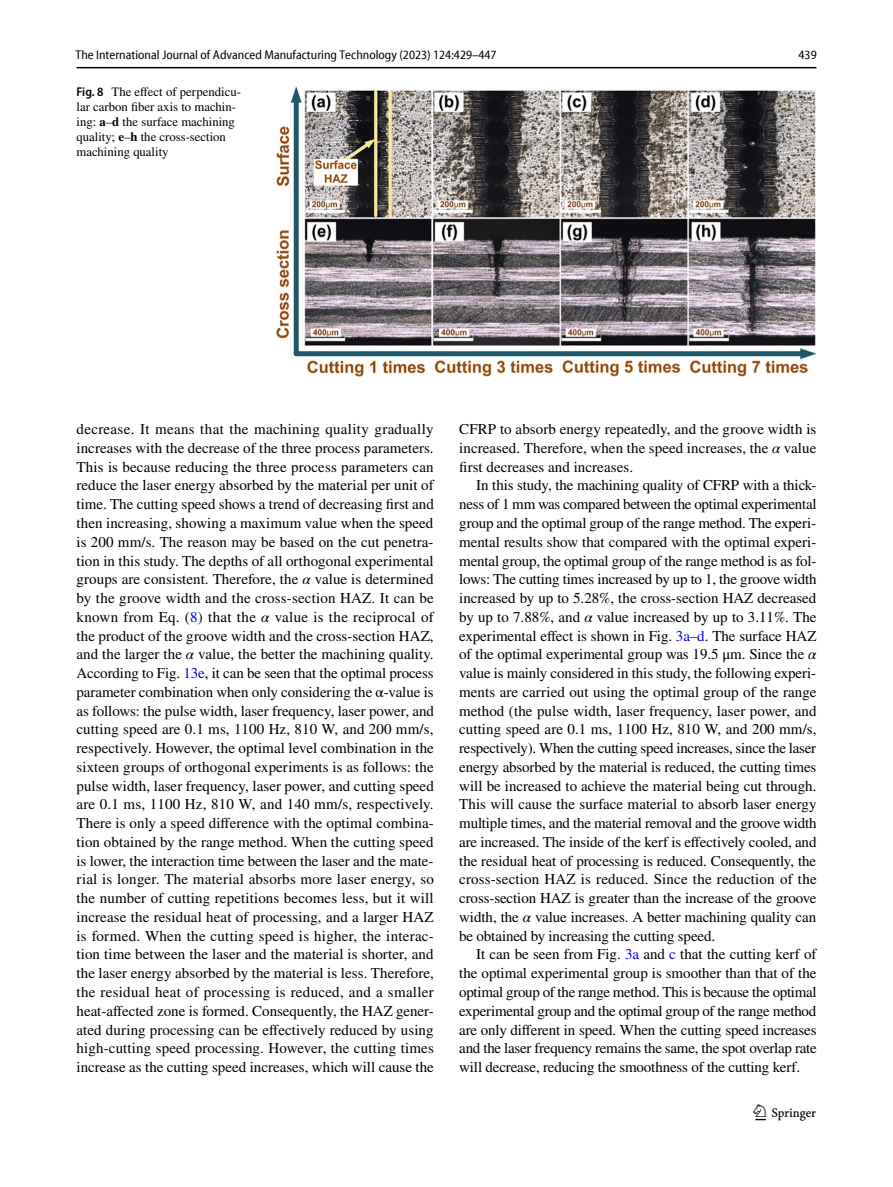
<style>
.page{position:relative;width:893px;height:1187px;background:#fff}
.page>*{position:absolute;margin:0;border:0;box-sizing:border-box;transform-origin:0 0}
.t1{font:22.5px "Springnew Regular 3";color:#000}
.t2{font:15px/18.8px "STIX";color:#000;text-align:justify}
.t3{font:12.75px/15px "STIX";color:#000}
.t4{font:semi-condensed 12.75px "Myriad Pro Unic";color:#000}
.s1{font-family:"Myriad Pro";font-weight:600;font-stretch:semi-condensed}
.s2{font-weight:700}
.s3{font-style:italic}
.s4{color:#00f}
</style>
<div class="page">
<hr style="left:77px;top:67px;width:739px;height:1px;background:#000">
<img style="left:276px;top:87px;width:540px;height:289px">
<p class="t4" style="left:76px;top:50px;width:423px">The International Journal of Advanced Manufacturing Technology (2023) 124:429–447</p>
<p class="t4" style="left:798px;top:50px;width:20px">439</p>
<p class="t3" style="left:77px;top:85px;width:166px"><span class="s1">Fig. 8</span> The effect of perpendicu&shy;lar carbon fiber axis to machin&shy;ing: <span class="s2">a</span>–<span class="s2">d</span> the surface machining quality; <span class="s2">e</span>–<span class="s2">h</span> the cross-section machining quality</p>
<p class="t2" style="left:77px;top:421px;width:359px">decrease. It means that the machining quality gradually increases with the decrease of the three process parameters.<br>This is because reducing the three process parameters can reduce the laser energy absorbed by the material per unit of time. The cutting speed shows a trend of decreasing first and then increasing, showing a maximum value when the speed is 200 mm/s. The reason may be based on the cut penetra&shy;tion in this study. The depths of all orthogonal experimental groups are consistent. Therefore, the <span class="s3">α</span> value is determined by the groove width and the cross-section HAZ. It can be known from Eq. (<span class="s4">8</span>) that the <span class="s3">α</span> value is the reciprocal of the product of the groove width and the cross-section HAZ, and the larger the <span class="s3">α</span> value, the better the machining quality.<br>According to Fig. <span class="s4">13e</span>, it can be seen that the optimal process parameter combination when only considering the α-value is as follows: the pulse width, laser frequency, laser power, and cutting speed are 0.1 ms, 1100 Hz, 810 W, and 200 mm/s, respectively. However, the optimal level combination in the sixteen groups of orthogonal experiments is as follows: the pulse width, laser frequency, laser power, and cutting speed are 0.1 ms, 1100 Hz, 810 W, and 140 mm/s, respectively.<br>There is only a speed difference with the optimal combina&shy;tion obtained by the range method. When the cutting speed is lower, the interaction time between the laser and the mate&shy;rial is longer. The material absorbs more laser energy, so the number of cutting repetitions becomes less, but it will increase the residual heat of processing, and a larger HAZ is formed. When the cutting speed is higher, the interac&shy;tion time between the laser and the material is shorter, and the laser energy absorbed by the material is less. Therefore, the residual heat of processing is reduced, and a smaller heat-affected zone is formed. Consequently, the HAZ gener&shy;ated during processing can be effectively reduced by using high-cutting speed processing. However, the cutting times increase as the cutting speed increases, which will cause the</p>
<p class="t2" style="left:459px;top:421px;width:359px">CFRP to absorb energy repeatedly, and the groove width is increased. Therefore, when the speed increases, the <span class="s3">α</span> value first decreases and increases.</p>
<p class="t2" style="left:459px;top:477px;width:359px;text-indent:17px">In this study, the machining quality of CFRP with a thick&shy;ness of 1 mm was compared between the optimal experimental group and the optimal group of the range method. The experi&shy;mental results show that compared with the optimal experi&shy;mental group, the optimal group of the range method is as fol&shy;lows: The cutting times increased by up to 1, the groove width increased by up to 5.28%, the cross-section HAZ decreased by up to 7.88%, and <span class="s3">α</span> value increased by up to 3.11%. The experimental effect is shown in Fig. <span class="s4">3a–d</span>. The surface HAZ of the optimal experimental group was 19.5 μm. Since the <span class="s3">α </span>value is mainly considered in this study, the following experi&shy;ments are carried out using the optimal group of the range method (the pulse width, laser frequency, laser power, and cutting speed are 0.1 ms, 1100 Hz, 810 W, and 200 mm/s, respectively). When the cutting speed increases, since the laser energy absorbed by the material is reduced, the cutting times will be increased to achieve the material being cut through.<br>This will cause the surface material to absorb laser energy multiple times, and the material removal and the groove width are increased. The inside of the kerf is effectively cooled, and the residual heat of processing is reduced. Consequently, the cross-section HAZ is reduced. Since the reduction of the cross-section HAZ is greater than the increase of the groove width, the <span class="s3">α</span> value increases. A better machining quality can be obtained by increasing the cutting speed.</p>
<p class="t2" style="left:459px;top:946px;width:359px;text-indent:17px">It can be seen from Fig. <span class="s4">3a</span> and <span class="s4">c</span> that the cutting kerf of the optimal experimental group is smoother than that of the optimal group of the range method. This is because the optimal experimental group and the optimal group of the range method are only different in speed. When the cutting speed increases and the laser frequency remains the same, the spot overlap rate will decrease, reducing the smoothness of the cutting kerf.</p>
<h1 class="t1" style="left:755px;top:1104px;width:62px">1 3</h1>
</div>
